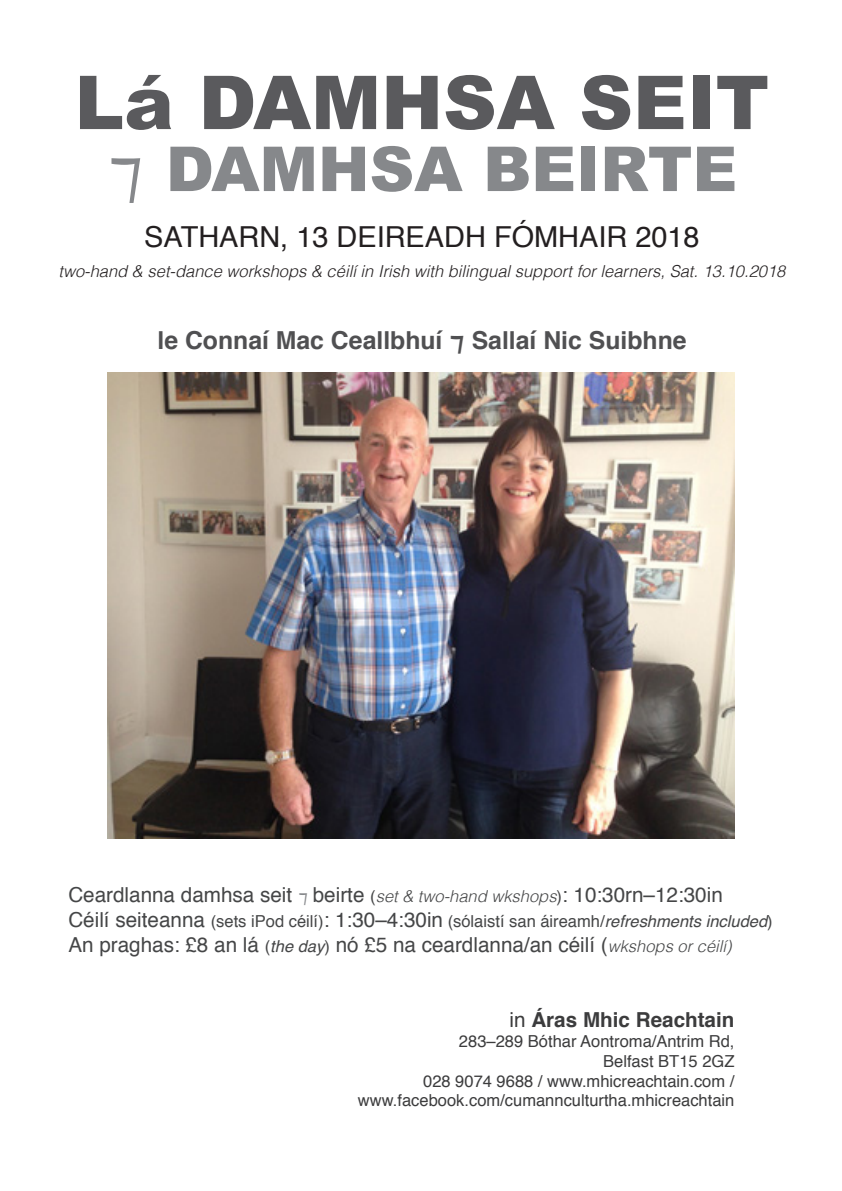
<style>
.page{position:relative;width:842px;height:1191px;background:#fff}
.page>*{position:absolute;margin:0;border:0;box-sizing:border-box;transform-origin:0 0}
.t1{font:900 74.3px "Arial";color:#5a5a5d}
.t2{font:900 62px "Arial";color:#86888b}
.t3{font:28.9px "Helvetica";color:#231f20}
.t4{font:700 24.8px "Helvetica";color:#505052}
.t5{font:20.6px "Helvetica";color:#454647}
.t6{font:700 20.6px "Helvetica";color:#3c3c3d}
.t7{font:16.5px "Helvetica";color:#3c3c3d}
.t8{font:italic 300 16.5px "Helvetica";color:#231f20}
.t9{font:16.5px "Helvetica";color:#454647}
.s1{font-family:"Helvetica";font-weight:400}
.s2{font-size:16.5px;color:#86888b}
.s3{font-size:16.5px}
.s4{font-weight:300;font-style:italic;font-size:16.5px}
.s5{font-size:20.6px}
.s6{font-style:italic}
.s7{font-style:italic;font-size:16.5px}
.s8{font-weight:400}
</style>
<div class="page">
<img style="left:108px;top:373px;width:626px;height:465px">
<p class="t1" style="left:75px;top:49px;width:696px">Lá DAMHSA SEIT</p>
<p class="t2" style="left:107px;top:124px;width:632px"><span class="s1">⁊</span> DAMHSA BEIRTE</p>
<p class="t3" style="left:144px;top:214px;width:557px">SATHARN, 13 DEIREADH FÓMHAIR 2018</p>
<p class="t8" style="left:59px;top:260px;width:728px">two-hand &amp; set-dance workshops &amp; céilí in Irish with bilingual support for learners, Sat. 13.10.2018</p>
<p class="t4" style="left:157px;top:320px;width:531px">le Connaí Mac Ceallbhuí ⁊ Sallaí Nic Suibhne</p>
<p class="t5" style="left:68px;top:879px;width:656px">Ceardlanna damhsa seit <span class="s2">⁊</span> beirte <span class="s3">(</span><span class="s4">set &amp; two-hand wkshops</span><span class="s3">)</span>: 10:30rn–12:30in</p>
<p class="t9" style="left:68px;top:908px;width:706px"><span class="s5">Céilí seiteanna</span> (sets iPod céilí)<span class="s5">: 1:30–4:30in</span> (sólaistí san áireamh/<span class="s6">refreshments included</span>)</p>
<p class="t5" style="left:68px;top:928px;width:665px">An praghas: £8 an lá <span class="s3">(</span><span class="s7">the day</span><span class="s3">)</span> nó £5 na ceardlanna/an céilí (<span class="s4">wkshops or céilí)</span></p>
<p class="t6" style="left:509px;top:1003px;width:226px"><span class="s8">in</span> Áras Mhic Reachtain</p>
<p class="t7" style="left:459px;top:1028px;width:277px">283–289 Bóthar Aontroma/Antrim Rd,</p>
<p class="t7" style="left:603px;top:1048px;width:133px">Belfast BT15 2GZ</p>
<p class="t7" style="left:423px;top:1068px;width:313px">028 9074 9688 / www.mhicreachtain.com /</p>
<p class="t7" style="left:358px;top:1088px;width:378px">www.facebook.com/cumannculturtha.mhicreachtain</p>
</div>
